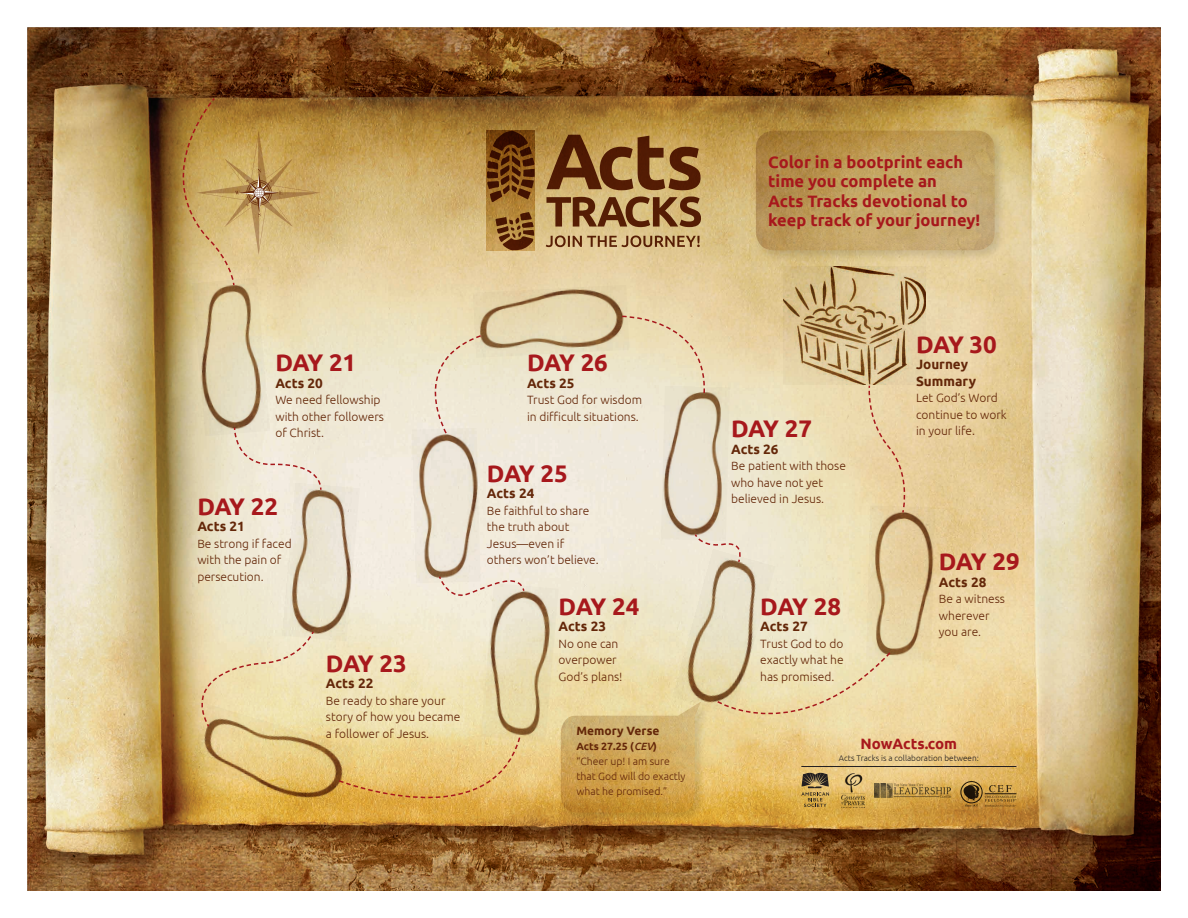
<style>
.page{position:relative;width:1188px;height:918px;background:#fff}
.page>*{position:absolute;margin:0;border:0;box-sizing:border-box;transform-origin:0 0}
.t1{font:700 24px "Ubuntu";letter-spacing:-.025em;color:#a7181c}
.t2{font:700 16.5px/19.5px "Ubuntu";color:#a7181c}
.BODY{font:700 15px "Ubuntu";color:#a7181c}
.t3{font:700 13.5px/16.5px "Ubuntu";color:#642709}
.t4{font:300 12px/16.5px "Ubuntu";color:#642709}
.t5{font:700 12px "Ubuntu";color:#642709}
.t6{font:300 10.5px/15px "Ubuntu";color:#642709}
.BODY-2{font:300 8.1px "Ubuntu";color:#231f20}
.s1{font-weight:700}
.s2{font-weight:500;font-style:italic}
</style>
<div class="page">
<img style="left:27px;top:27px;width:1134px;height:864px">
<svg style="left:487px;top:131px;width:48px;height:120px;background:#7e4e1d"></svg>
<svg style="left:546px;top:135px;width:155px;height:92px;background:#986e3e"></svg>
<svg style="left:546px;top:236px;width:154px;height:11px;background:#ab865a"></svg>
<div style="left:753px;top:128px;width:254px;height:135px;background:#231f20;opacity:.44"></div>
<img style="left:756px;top:131px;width:239px;height:119px">
<div style="left:558px;top:700px;width:155px;height:125px;background:#231f20;opacity:.44"></div>
<img style="left:561px;top:702px;width:140px;height:111px">
<img style="left:192px;top:287px;width:78px;height:149px">
<img style="left:190px;top:704px;width:165px;height:106px">
<img style="left:412px;top:435px;width:69px;height:148px">
<img style="left:661px;top:386px;width:69px;height:155px">
<img style="left:866px;top:506px;width:69px;height:155px">
<img style="left:282px;top:483px;width:78px;height:158px">
<img style="left:481px;top:583px;width:78px;height:159px">
<img style="left:473px;top:285px;width:156px;height:73px">
<img style="left:672px;top:549px;width:103px;height:165px">
<svg style="left:159px;top:97px;width:162px;height:190px;background:#bc995a"></svg>
<svg style="left:233px;top:426px;width:89px;height:65px;background:#eee4d3"></svg>
<svg style="left:189px;top:630px;width:126px;height:98px;background:#ead9ac"></svg>
<svg style="left:338px;top:736px;width:183px;height:103px;background:#d2a759"></svg>
<svg style="left:438px;top:574px;width:88px;height:23px;background:#e7d8c8"></svg>
<svg style="left:406px;top:334px;width:77px;height:101px;background:#ece3cc"></svg>
<svg style="left:621px;top:315px;width:86px;height:80px;background:#e9dbb9"></svg>
<svg style="left:694px;top:533px;width:47px;height:30px"></svg>
<svg style="left:868px;top:384px;width:38px;height:130px;background:#e8cea0"></svg>
<img style="left:784px;top:266px;width:141px;height:118px">
<hr style="left:801px;top:766px;width:215px;height:1px;background:#231f20">
<img style="left:842px;top:773px;width:23px;height:34px">
<img style="left:875px;top:783px;width:76px;height:14px">
<svg style="left:801px;top:773px;width:28px;height:34px"></svg>
<div style="left:961px;top:781px;width:21px;height:22px;border:1px solid #231f20;border-radius:50%"></div>
<svg style="left:963px;top:784px;width:54px;height:23px"></svg>
<hr style="left:985px;top:794px;width:31px;height:1px;background:#231f20">
<svg style="left:716px;top:651px;width:176px;height:99px;background:#ead6a3"></svg>
<p class="t1" style="left:275px;top:348px;width:82px">DAY 21</p>
<p class="t3" style="left:275px;top:375px;width:49px">Acts 20</p>
<p class="t4" style="left:275px;top:391px;width:110px">We need fellowship with other followers of Christ.</p>
<p class="t1" style="left:197px;top:492px;width:82px">DAY 22</p>
<p class="t3" style="left:197px;top:518px;width:49px">Acts 21</p>
<p class="t4" style="left:197px;top:535px;width:96px">Be strong if faced with the pain of persecution.</p>
<p class="t1" style="left:326px;top:648px;width:82px">DAY 23</p>
<p class="t3" style="left:326px;top:675px;width:49px">Acts 22</p>
<p class="t4" style="left:326px;top:692px;width:136px">Be ready to share your story of how you became a follower of Jesus.</p>
<p class="t1" style="left:527px;top:348px;width:82px">DAY 26</p>
<p class="t3" style="left:527px;top:375px;width:49px">Acts 25</p>
<p class="t4" style="left:527px;top:391px;width:117px">Trust God for wisdom in difficult situations.</p>
<p class="t1" style="left:487px;top:459px;width:82px">DAY 25</p>
<p class="t3" style="left:487px;top:485px;width:49px">Acts 24</p>
<p class="t4" style="left:487px;top:502px;width:113px">Be faithful to share the truth about<br>Jesus—even if others won’t believe.</p>
<p class="t1" style="left:559px;top:591px;width:82px">DAY 24</p>
<p class="t3" style="left:559px;top:618px;width:49px">Acts 23</p>
<p class="t4" style="left:559px;top:635px;width:65px">No one can overpower<br>God’s plans!</p>
<p class="t5" style="left:576px;top:723px;width:85px">Memory Verse</p>
<p class="t6" style="left:576px;top:738px;width:111px"><span class="s1">Acts 27.25 (</span><span class="s2">CEV</span><span class="s1">) </span>“Cheer up! I am sure that God will do exactly what he promised.”</p>
<h2 class="t2" style="left:768px;top:152px;width:214px">Color in a bootprint each time you complete an<br>Acts Tracks devotional to keep track of your journey!</h2>
<p class="t1" style="left:731px;top:414px;width:82px">DAY 27</p>
<p class="t3" style="left:731px;top:440px;width:49px">Acts 26</p>
<p class="t4" style="left:731px;top:457px;width:116px">Be patient with those who have not yet believed in Jesus.</p>
<p class="t1" style="left:760px;top:591px;width:82px">DAY 28</p>
<p class="t3" style="left:760px;top:618px;width:49px">Acts 27</p>
<p class="t4" style="left:760px;top:635px;width:85px;text-align:justify">Trust God to do exactly what he has promised.</p>
<p class="t1" style="left:916px;top:330px;width:82px">DAY 30</p>
<p class="t3" style="left:916px;top:356px;width:62px">Journey<br>Summary</p>
<p class="t4" style="left:916px;top:389px;width:92px">Let God’s Word continue to work in your life.</p>
<p class="t1" style="left:939px;top:547px;width:82px">DAY 29</p>
<p class="t3" style="left:939px;top:574px;width:49px">Acts 28</p>
<p class="t4" style="left:939px;top:591px;width:68px">Be a witness wherever you are.</p>
<p class="BODY" style="left:861px;top:734px;width:98px">NowActs.com</p>
<p class="BODY-2" style="left:839px;top:753px;width:141px">Acts Tracks is a collaboration between:</p>
</div>
